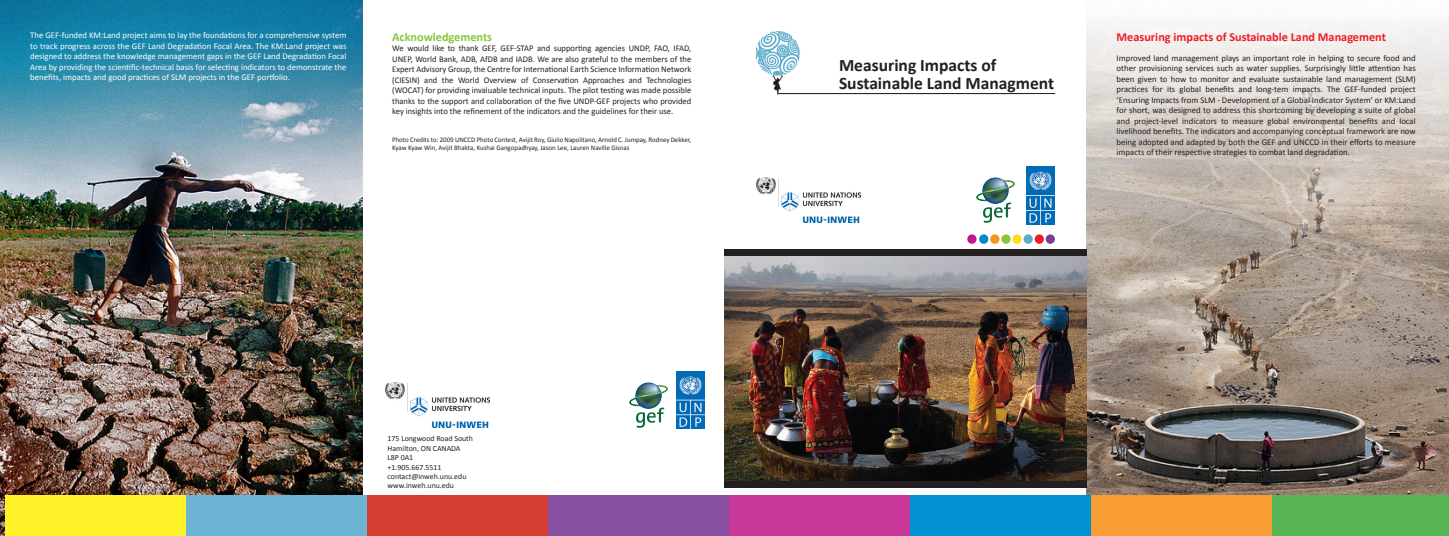
<style>
.page{position:relative;width:1449px;height:536px;background:#fff}
.page>*{position:absolute;margin:0;border:0;box-sizing:border-box;transform-origin:0 0}
.t1{font:700 17.5px "Calibri";color:#231f20}
.t2{font:700 12.25px "Calibri";color:#ee1d23}
.t3{font:700 12.25px "Calibri";color:#8bc63e}
.t4{font:8.75px/10.5px "Calibri";color:#231f20;text-align:justify}
.t5{font:8.75px/10.5px "Calibri";color:#fff;text-align:justify}
.t6{font:7.88px "Calibri";color:#231f20}
.t7{font:7px/8.4px "Calibri";color:#231f20}
</style>
<div class="page">
<img style="left:1087px;top:20px;width:362px;height:475px">
<img style="left:0;top:0;width:362px;height:536px">
<img style="left:725px;top:255px;width:362px;height:226px">
<img style="left:629px;top:382px;width:39px;height:46px">
<img style="left:386px;top:382px;width:103px;height:45px">
<img style="left:676px;top:371px;width:28px;height:57px">
<div style="left:5px;top:495px;width:181px;height:41px;background:#fff229"></div>
<div style="left:186px;top:495px;width:181px;height:41px;background:#6ab3d2"></div>
<div style="left:367px;top:495px;width:181px;height:41px;background:#d53f33"></div>
<div style="left:548px;top:495px;width:182px;height:41px;background:#864f9f"></div>
<div style="left:730px;top:495px;width:181px;height:41px;background:#c83896"></div>
<div style="left:911px;top:495px;width:181px;height:41px;background:#0090d3"></div>
<div style="left:1092px;top:495px;width:181px;height:41px;background:#f89d33"></div>
<div style="left:1273px;top:495px;width:176px;height:41px;background:#56b455"></div>
<svg style="left:1001px;top:234px;width:10px;height:10px"></svg>
<svg style="left:1012px;top:234px;width:10px;height:10px"></svg>
<div style="left:1024px;top:234px;width:9px;height:10px;background:#5aadcd;border-radius:50%"></div>
<div style="left:1035px;top:234px;width:9px;height:10px;background:#ee1d23;border-radius:50%"></div>
<div style="left:1046px;top:234px;width:9px;height:10px;background:#7e3e98;border-radius:50%"></div>
<svg style="left:967px;top:234px;width:10px;height:10px"></svg>
<svg style="left:990px;top:234px;width:10px;height:10px"></svg>
<div style="left:979px;top:234px;width:9px;height:10px;background:#0089cf;border-radius:50%"></div>
<img style="left:756px;top:32px;width:269px;height:63px">
<div style="left:725px;top:249px;width:362px;height:6px;background:#231f20"></div>
<div style="left:725px;top:481px;width:362px;height:6px;background:#231f20"></div>
<img style="left:976px;top:177px;width:39px;height:46px">
<img style="left:757px;top:177px;width:103px;height:45px">
<img style="left:1027px;top:167px;width:28px;height:57px">
<hr style="left:778px;top:93px;width:277px;height:1px;background:#231f20">
<p class="t5" style="left:30px;top:29px;width:318px">The GEF-funded KM:Land project aims to lay the foundations for a comprehensive system to track progress across the GEF Land Degradation Focal Area. The KM:Land project was designed to address the knowledge management gaps in the GEF Land Degradation Focal Area by providing the scientific-technical basis for selecting indicators to demonstrate the benefits, impacts and good practices of SLM projects in the GEF portfolio.</p>
<p class="t3" style="left:392px;top:29px;width:102px">Acknowledgements</p>
<p class="t4" style="left:392px;top:43px;width:301px">We would like to thank GEF, GEF-STAP and supporting agencies UNDP, FAO, IFAD, UNEP, World Bank, ADB, AfDB and IADB. We are also grateful to the members of the Expert Advisory Group, the Centre for International Earth Science Information Network (CIESIN) and the World Overview of Conservation Approaches and Technologies (WOCAT) for providing invaluable technical inputs. The pilot testing was made possible thanks to the support and collaboration of the five UNDP-GEF projects who provided key insights into the refinement of the indicators and the guidelines for their use.</p>
<p class="t7" style="left:392px;top:135px;width:301px">Photo Credits to: 2009 UNCCD Photo Contest, Avijit Roy, Giulio Napolitano, Arnold C. Jumpay, Rodney Dekker,<br>Kyaw Kyaw Win, Avijit Bhakta, Kushai Gangopadhyay, Jason Lee, Lauren Naville Gisnas</p>
<p class="t6" style="left:388px;top:433px;width:87px">175 Longwood Road South</p>
<p class="t6" style="left:388px;top:443px;width:74px">Hamilton, ON CANADA</p>
<p class="t6" style="left:388px;top:452px;width:27px">L8P 0A1</p>
<p class="t6" style="left:388px;top:462px;width:55px">+1.905.667.5511</p>
<p class="t6" style="left:388px;top:471px;width:80px">contact@inweh.unu.edu</p>
<p class="t6" style="left:388px;top:481px;width:68px">www.inweh.unu.edu</p>
<p class="t1" style="left:839px;top:55px;width:159px">Measuring Impacts of</p>
<p class="t1" style="left:839px;top:72px;width:217px">Sustainable Land Managment</p>
<p class="t2" style="left:1117px;top:29px;width:271px">Measuring impacts of Sustainable Land Management</p>
<p class="t4" style="left:1117px;top:52px;width:301px">Improved land management plays an important role in helping to secure food and other provisioning services such as water supplies. Surprisingly little attention has been given to how to monitor and evaluate sustainable land management (SLM) practices for its global benefits and long-tem impacts. The GEF-funded project ‘Ensuring Impacts from SLM - Development of a Global Indicator System’ or KM:Land for short, was designed to address this shortcoming by developing a suite of global and project-level indicators to measure global environmental benefits and local livelihood benefits. The indicators and accompanying conceptual framework are now being adopted and adapted by both the GEF and UNCCD in their efforts to measure impacts of their respective strategies to combat land degradation.</p>
</div>
